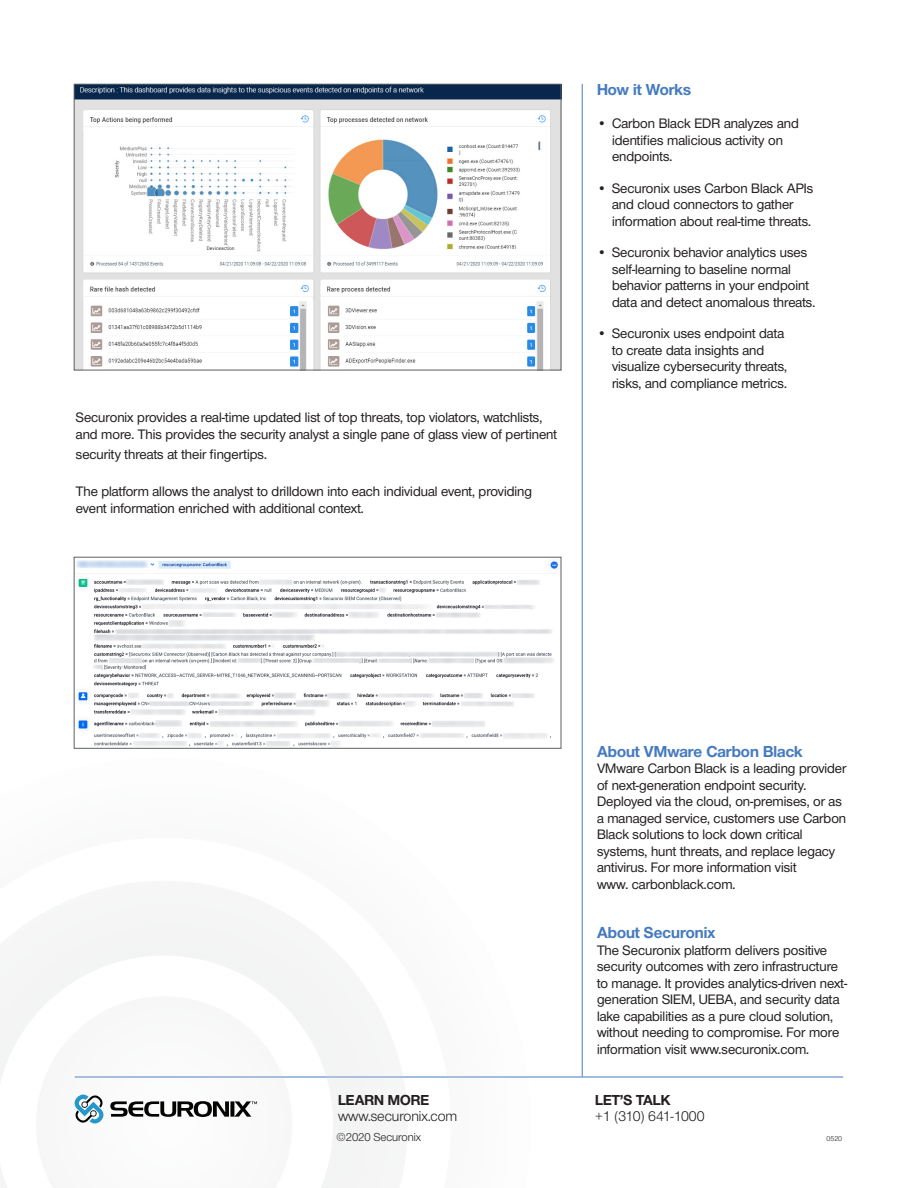
<style>
.page{position:relative;width:918px;height:1188px;background:#fff}
.page>*{position:absolute;margin:0;border:0;box-sizing:border-box;transform-origin:0 0}
.L1{font:700 16.5px "Nimbus Sans Novus DOT";color:#457bbf}
.t1{font:700 15px "Nimbus Sans Novus DOT";color:#231f20}
.t2{font:15px "Nimbus Sans Novus DOT";color:#231f20}
.t3{font:15px "Nimbus Sans Novus DOT";letter-spacing:-.05em;color:#231f20}
.body{font:500 14.25px/16.5px "Nimbus Sans Novus DOT";color:#231f20}
.t4{font:12px "Nimbus Sans Novus DOT";color:#231f20}
.t5{font:7.5px "Nimbus Sans Novus DOT";color:#231f20}
</style>
<div class="page">
<hr style="left:75px;top:1077px;width:768px;height:1px;background:#457bbf">
<svg style="left:0;top:922px;width:531px;height:266px"></svg>
<svg style="left:75px;top:1095px;width:28px;height:28px"></svg>
<svg style="left:110px;top:1101px;width:147px;height:16px"></svg>
<hr style="left:582px;top:84px;width:1px;height:992px;background:#457bbf">
<img style="left:76px;top:86px;width:483px;height:282px">
<div style="left:74px;top:84px;width:487px;height:286px;border:1px solid #5e6161"></div>
<img style="left:76px;top:560px;width:482px;height:186px">
<div style="left:74px;top:557px;width:487px;height:191px;border:1px solid #5e6161"></div>
<p class="body" style="left:76px;top:408px;width:483px;line-height:17.1px">Securonix provides a real-time updated list of top threats, top violators, watchlists, and more. This provides the security analyst a single pane of glass view of pertinent</p>
<p class="body" style="left:76px;top:446px;width:193px">security threats at their fingertips.</p>
<p class="body" style="left:76px;top:482px;width:458px;line-height:17.1px">The platform allows the analyst to drilldown into each individual event, providing event information enriched with additional context.</p>
<p class="L1" style="left:597px;top:80px;width:96px">How it Works</p>
<p class="body" style="left:612px;top:115px;width:188px;text-indent:-15px">• Carbon Black EDR analyzes and identifies malicious activity on endpoints.</p>
<p class="body" style="left:612px;top:179px;width:203px;text-indent:-15px">• Securonix uses Carbon Black APIs and cloud connectors to gather information about real-time threats.</p>
<p class="body" style="left:612px;top:244px;width:205px;text-indent:-15px">• Securonix behavior analytics uses self-learning to baseline normal behavior patterns in your endpoint data and detect anomalous threats.</p>
<p class="body" style="left:612px;top:325px;width:177px;text-indent:-15px">• Securonix uses endpoint data to create data insights and visualize cybersecurity threats, risks, and compliance metrics.</p>
<p class="t1" style="left:338px;top:1091px;width:93px">LEARN MORE</p>
<p class="t2" style="left:338px;top:1108px;width:121px">www.securonix.com</p>
<p class="L1" style="left:597px;top:741px;width:207px">About VMware Carbon Black</p>
<p class="body" style="left:597px;top:760px;width:251px">VMware Carbon Black is a leading provider of next-generation endpoint security.<br>Deployed via the cloud, on-premises, or as a managed service, customers use Carbon Black solutions to lock down critical systems, hunt threats, and replace legacy antivirus. For more information visit<br>www. carbonblack.com.</p>
<p class="L1" style="left:597px;top:923px;width:120px">About Securonix</p>
<p class="body" style="left:597px;top:941px;width:252px">The Securonix platform delivers positive security outcomes with zero infrastructure to manage. It provides analytics-driven next&shy;generation SIEM, UEBA, and security data lake capabilities as a pure cloud solution, without needing to compromise. For more information visit www.securonix.com.</p>
<p class="t1" style="left:595px;top:1091px;width:77px">LET’S TALK</p>
<p class="t3" style="left:595px;top:1108px;width:111px">+1 (310) 641-1000</p>
<p class="t4" style="left:337px;top:1130px;width:86px">©2020 Securonix</p>
<p class="t5" style="left:826px;top:1134px;width:17px">0520</p>
</div>
